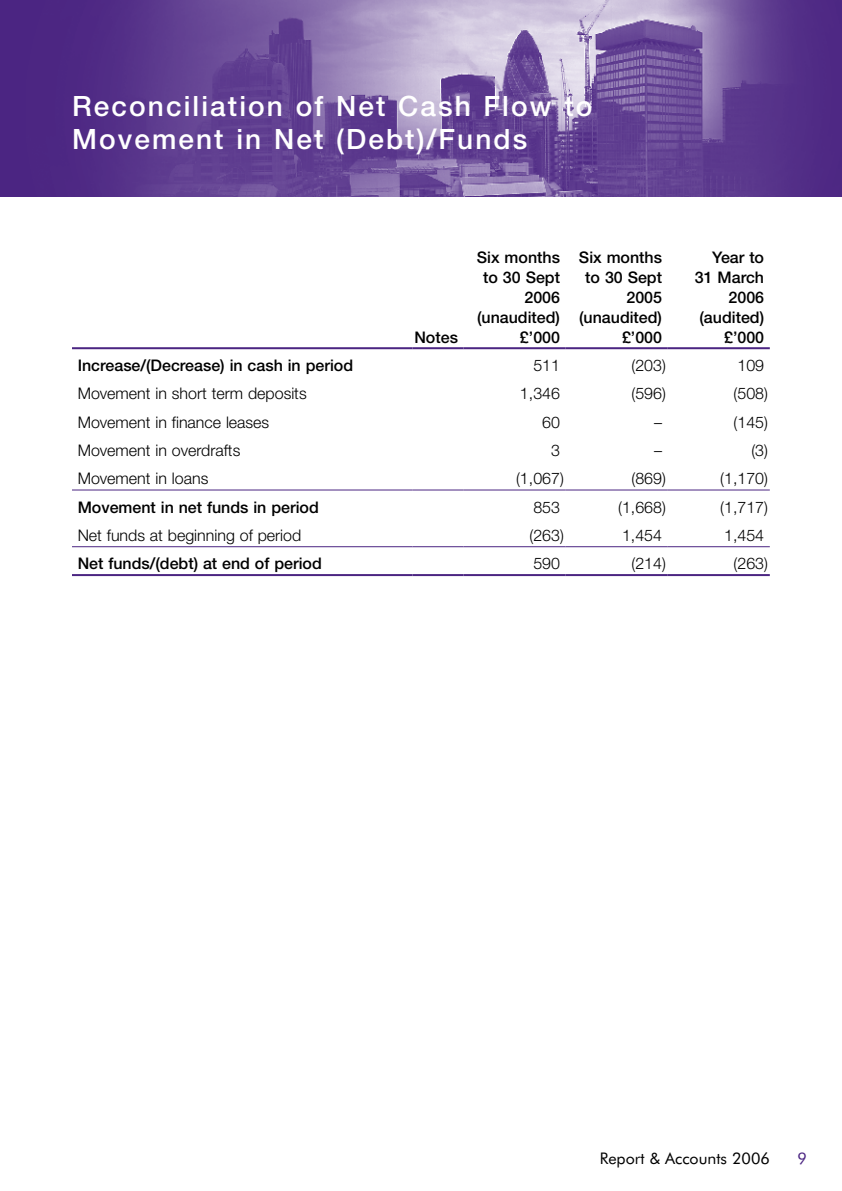
<style>
.page{position:relative;width:842px;height:1191px;background:#fff}
.page>*{position:absolute;margin:0;border:0;box-sizing:border-box;transform-origin:0 0}
.t1{font:500 28px/33.6px "Helvetica Neue";letter-spacing:.075em;color:#fff}
.t2{font:300 16px "Helvetica Neue";color:#000}
.t3{font:500 16px/20px "Helvetica Neue";color:#000;text-align:right}
.t4{font:16px "Futura BT";color:#000}
</style>
<div class="page">
<img style="left:0;top:0;width:842px;height:197px">
<hr style="left:72px;top:546px;width:341px;height:1px;background:#4b2582">
<hr style="left:413px;top:546px;width:51px;height:1px;background:#4b2582">
<hr style="left:464px;top:546px;width:102px;height:1px;background:#4b2582">
<hr style="left:566px;top:546px;width:102px;height:1px;background:#4b2582">
<hr style="left:668px;top:546px;width:102px;height:1px;background:#4b2582">
<hr style="left:72px;top:574px;width:341px;height:2px;background:#4b2582">
<hr style="left:413px;top:574px;width:51px;height:2px;background:#4b2582">
<hr style="left:464px;top:574px;width:102px;height:2px;background:#4b2582">
<hr style="left:566px;top:574px;width:102px;height:2px;background:#4b2582">
<hr style="left:668px;top:574px;width:102px;height:2px;background:#4b2582">
<hr style="left:72px;top:347px;width:341px;height:2px;background:#4b2582">
<hr style="left:413px;top:347px;width:51px;height:2px;background:#4b2582">
<hr style="left:464px;top:347px;width:102px;height:2px;background:#4b2582">
<hr style="left:566px;top:347px;width:102px;height:2px;background:#4b2582">
<hr style="left:668px;top:347px;width:102px;height:2px;background:#4b2582">
<hr style="left:72px;top:489px;width:341px;height:1px;background:#4b2582">
<hr style="left:413px;top:489px;width:51px;height:1px;background:#4b2582">
<hr style="left:464px;top:489px;width:102px;height:1px;background:#4b2582">
<hr style="left:566px;top:489px;width:102px;height:1px;background:#4b2582">
<hr style="left:668px;top:489px;width:102px;height:1px;background:#4b2582">
<h1 class="t1" style="left:72px;top:89px;width:522px">Reconciliation of Net Cash Flow to<br>Movement in Net (Debt)/Funds</h1>
<h1 class="t1" style="left:72px;top:122px;width:150px">Highlights</h1>
<p class="t3" style="left:414px;top:327px;width:45px">Notes</p>
<p class="t3" style="left:477px;top:247px;width:85px">Six months to 30 Sept<br>2006 (unaudited) £’000</p>
<p class="t3" style="left:579px;top:247px;width:85px">Six months to 30 Sept<br>2005 (unaudited) £’000</p>
<p class="t3" style="left:695px;top:247px;width:71px">Year to<br>31 March<br>2006 (audited) £’000</p>
<p class="t3" style="left:78px;top:355px;width:277px">Increase/(Decrease) in cash in period</p>
<p class="t2" style="left:533px;top:355px;width:28px">511</p>
<p class="t2" style="left:631px;top:355px;width:36px">(203)</p>
<p class="t2" style="left:737px;top:355px;width:28px">109</p>
<p class="t2" style="left:78px;top:384px;width:231px">Movement in short term deposits</p>
<p class="t2" style="left:520px;top:384px;width:42px">1,346</p>
<p class="t2" style="left:631px;top:384px;width:36px">(596)</p>
<p class="t2" style="left:734px;top:384px;width:36px">(508)</p>
<p class="t2" style="left:78px;top:412px;width:193px">Movement in finance leases</p>
<p class="t2" style="left:542px;top:412px;width:19px">60</p>
<p class="t2" style="left:654px;top:412px;width:9px">–</p>
<p class="t2" style="left:734px;top:412px;width:36px">(145)</p>
<p class="t2" style="left:78px;top:440px;width:164px">Movement in overdrafts</p>
<p class="t2" style="left:551px;top:440px;width:10px">3</p>
<p class="t2" style="left:654px;top:440px;width:9px">–</p>
<p class="t2" style="left:751px;top:440px;width:18px">(3)</p>
<p class="t2" style="left:78px;top:469px;width:132px">Movement in loans</p>
<p class="t2" style="left:516px;top:469px;width:49px">(1,067)</p>
<p class="t2" style="left:631px;top:469px;width:36px">(869)</p>
<p class="t2" style="left:720px;top:469px;width:49px">(1,170)</p>
<p class="t3" style="left:78px;top:497px;width:243px">Movement in net funds in period</p>
<p class="t2" style="left:533px;top:497px;width:28px">853</p>
<p class="t2" style="left:618px;top:497px;width:49px">(1,668)</p>
<p class="t2" style="left:720px;top:497px;width:49px">(1,717)</p>
<p class="t2" style="left:78px;top:525px;width:225px">Net funds at beginning of period</p>
<p class="t2" style="left:529px;top:525px;width:36px">(263)</p>
<p class="t2" style="left:622px;top:525px;width:42px">1,454</p>
<p class="t2" style="left:724px;top:525px;width:42px">1,454</p>
<p class="t3" style="left:78px;top:553px;width:246px">Net funds/(debt) at end of period</p>
<p class="t2" style="left:533px;top:554px;width:28px">590</p>
<p class="t2" style="left:631px;top:554px;width:36px">(214)</p>
<p class="t2" style="left:734px;top:554px;width:36px">(263)</p>
<p class="t4" style="left:600px;top:1148px;width:172px">Report &amp; Accounts 2006</p>
</div>
